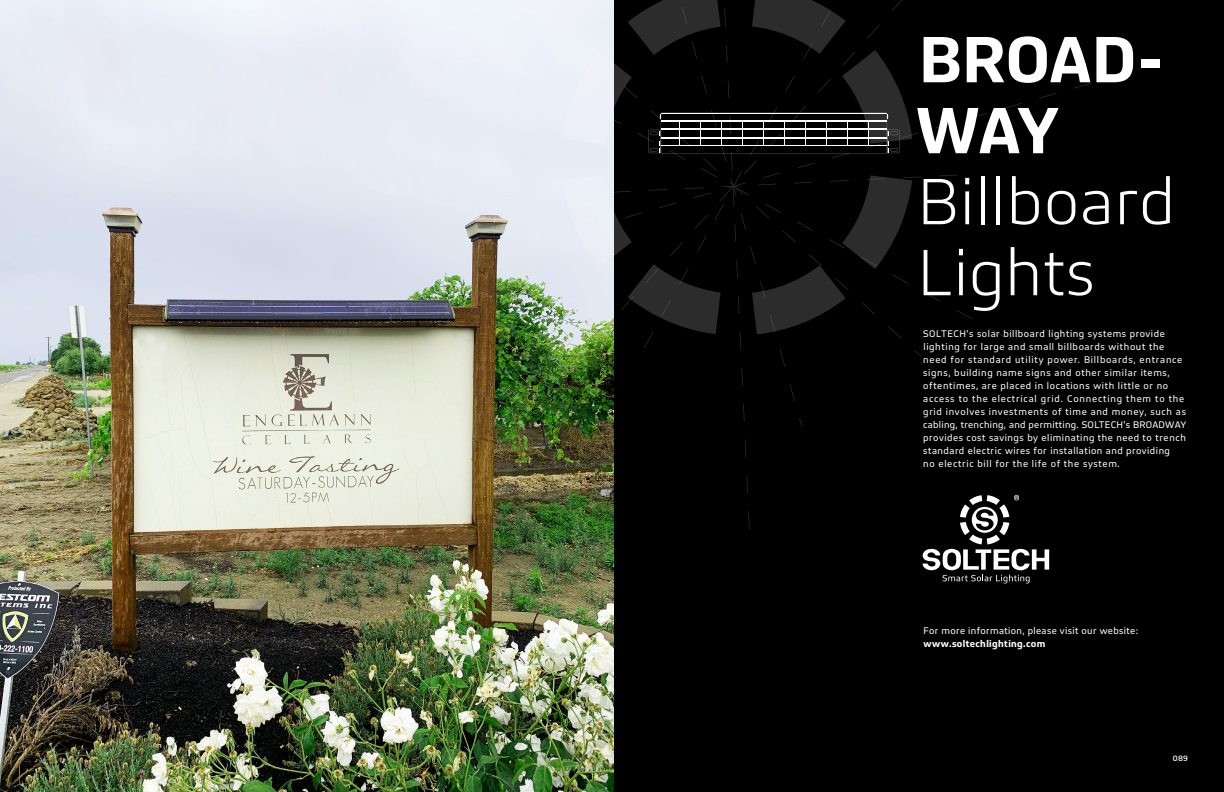
<style>
.page{position:relative;width:1224px;height:792px;background:#fff}
.page>*{position:absolute;margin:0;border:0;box-sizing:border-box;transform-origin:0 0}
.t1{font:300 68px/71px "Bega";letter-spacing:.015em;color:#fff}
.t2{font:600 68px/71px "Bega";letter-spacing:-.005em;color:#fff}
.t3{font:10px/13px "Bega";letter-spacing:.065em;color:#fff}
.t4{font:10px "Bega";letter-spacing:.035em;color:#fff}
.t5{font:600 10px "Bega";letter-spacing:.035em;color:#fff}
.t6{font:500 8px "Bega";color:#fff}
</style>
<div class="page">
<div style="left:612px;top:0;width:612px;height:792px;background:#000"></div>
<img style="left:0;top:0;width:613px;height:792px">
<svg style="left:504px;top:0;width:545px;height:583px"></svg>
<h1 class="t2" style="left:916px;top:24px;width:249px">BROAD-<br>WAY</h1>
<h1 class="t1" style="left:918px;top:166px;width:259px">Billboard<br>Lights</h1>
<p class="t3" style="left:923px;top:327px;width:265px">SOLTECH’s solar billboard lighting systems provide lighting for large and small billboards without the need for standard utility power. Billboards, entrance signs, building name signs and other similar items, oftentimes, are placed in locations with little or no access to the electrical grid. Connecting them to the grid involves investments of time and money, such as cabling, trenching, and permitting. SOLTECH’s BROADWAY provides cost savings by eliminating the need to trench standard electric wires for installation and providing<br>no electric bill for the life of the system.</p>
<p class="t4" style="left:924px;top:624px;width:216px">For more information, please visit our website:</p>
<p class="t5" style="left:924px;top:637px;width:123px">www.soltechlighting.com</p>
<p class="t6" style="left:1173px;top:754px;width:17px">089</p>
</div>
